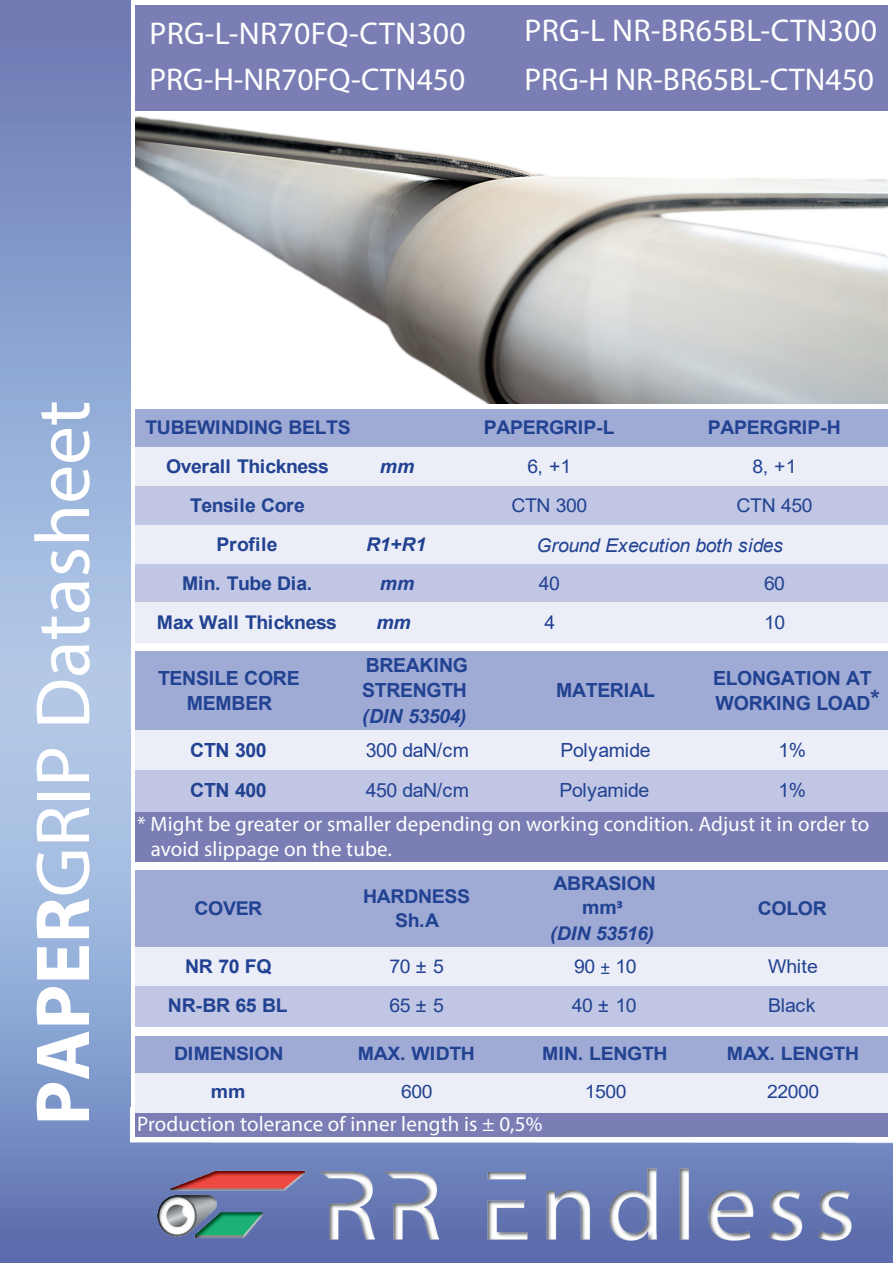
<style>
.page{position:relative;width:893px;height:1263px;background:#fff}
.page>*{position:absolute;margin:0;border:0;box-sizing:border-box;transform-origin:0 0}
.t1{font:77.1px "Myriad Pro";color:#fff}
.t2{font:31.5px/46.5px "Myriad Pro";letter-spacing:.01em;color:#fff}
.t3{font:700 24px "Arial";color:#224292}
.t4{font:21px/25.2px "Myriad Pro";letter-spacing:.005em;color:#fff}
.t5{font:700 19.5px/25.2px "Arial";letter-spacing:-.015em;color:#224292}
.t6{font:19.5px "Arial";letter-spacing:-.025em;color:#224292}
.t7{font:italic 700 19.5px "Arial";letter-spacing:-.025em;color:#224292}
.t8{font:700 18.9px/25px "Arial";letter-spacing:-.015em;color:#224292;text-align:center}
.t9{font:18.9px "Arial";letter-spacing:-.025em;color:#224292}
.t10{font:italic 18.9px "Arial";letter-spacing:-.02em;color:#224292}
.t11{font:italic 700 18.9px "Arial";letter-spacing:-.005em;color:#224292}
.t12{font:700 18.9px "Arial";letter-spacing:.015em;color:#224292}
.t13{font:700 18.45px "Arial";letter-spacing:-.015em;color:#224292;scale:1.06 1}
.t14{font:18.45px "Arial";letter-spacing:-.025em;color:#224292;scale:1.06 1}
.s1{font-weight:700}
.s2{font-family:"Calibri"}
.s3{font-style:italic}
</style>
<div class="page">
<img style="left:130px;top:0;width:758px;height:1051px">
<img style="left:0;top:1051px;width:893px;height:212px">
<div style="left:135px;top:5px;width:752px;height:105px;background:#7b7eb4"></div>
<img style="left:135px;top:115px;width:752px;height:288px">
<div style="left:135px;top:1112px;width:752px;height:25px;background:#7b7eb4"></div>
<div style="left:135px;top:1036px;width:752px;height:38px;background:#9faad5"></div>
<div style="left:135px;top:1073px;width:752px;height:39px;background:#eceef7"></div>
<div style="left:135px;top:409px;width:752px;height:39px;background:#9faad5"></div>
<div style="left:135px;top:447px;width:752px;height:40px;background:#eceef7"></div>
<div style="left:135px;top:486px;width:752px;height:40px;background:#c0c6e3"></div>
<div style="left:135px;top:525px;width:752px;height:40px;background:#eceef7"></div>
<div style="left:135px;top:564px;width:752px;height:40px;background:#c0c6e3"></div>
<div style="left:135px;top:603px;width:752px;height:40px;background:#eceef7"></div>
<div style="left:135px;top:870px;width:752px;height:79px;background:#9faad5"></div>
<div style="left:135px;top:947px;width:752px;height:41px;background:#eceef7"></div>
<div style="left:135px;top:987px;width:752px;height:40px;background:#c0c6e3"></div>
<h2 class="t2" style="left:150px;top:10px;width:318px">PRG-L-NR70FQ-CTN300<br>PRG-H-NR70FQ-CTN450</h2>
<h2 class="t2" style="left:525px;top:5px;width:354px;line-height:49.5px">PRG-L NR-BR65BL-CTN300<br>PRG-H NR-BR65BL-CTN450</h2>
<h1 class="t1" style="left:16px;top:1125px;width:726px;rotate:-90deg"><span class="s1">PAPER</span>GRIP Datasheet</h1>
<p class="t8" style="left:146px;top:415px;width:207px">TUBEWINDING BELTS</p>
<p class="t8" style="left:484px;top:415px;width:132px">PAPERGRIP-L</p>
<p class="t8" style="left:708px;top:415px;width:134px">PAPERGRIP-H</p>
<p class="t8" style="left:166px;top:454px;width:164px">Overall Thickness</p>
<p class="t11" style="left:380px;top:454px;width:36px">mm</p>
<p class="t9" style="left:527px;top:453px;width:45px">6, +1</p>
<p class="t9" style="left:752px;top:453px;width:45px">8, +1</p>
<p class="t8" style="left:190px;top:493px;width:116px">Tensile Core</p>
<p class="t9" style="left:511px;top:492px;width:77px">CTN 300</p>
<p class="t9" style="left:736px;top:492px;width:77px">CTN 450</p>
<p class="t12" style="left:216px;top:531px;width:63px">Profile</p>
<p class="t11" style="left:366px;top:531px;width:61px">R1+R1</p>
<p class="t8" style="left:182px;top:571px;width:132px">Min. Tube Dia.</p>
<p class="t11" style="left:380px;top:570px;width:36px">mm</p>
<p class="t9" style="left:539px;top:570px;width:23px">40</p>
<p class="t9" style="left:764px;top:570px;width:23px">60</p>
<p class="t8" style="left:157px;top:610px;width:182px">Max Wall Thickness</p>
<p class="t11" style="left:376px;top:609px;width:36px">mm</p>
<p class="t9" style="left:544px;top:609px;width:12px">4</p>
<p class="t9" style="left:764px;top:609px;width:23px">10</p>
<p class="t10" style="left:536px;top:533px;width:248px">Ground Execution both sides</p>
<p class="t5" style="left:158px;top:665px;width:143px;text-align:center">TENSILE CORE<br>MEMBER</p>
<p class="t5" style="left:362px;top:653px;width:107px">BREAKING<br>STRENGTH</p>
<p class="t7" style="left:362px;top:703px;width:105px">(DIN 53504)</p>
<p class="t5" style="left:556px;top:678px;width:101px">MATERIAL</p>
<p class="t5" style="left:713px;top:665px;width:160px">ELONGATION AT<br>WORKING LOAD</p>
<p class="t3" style="left:870px;top:682px;width:11px">*</p>
<p class="t5" style="left:190px;top:738px;width:78px">CTN 300</p>
<p class="t6" style="left:366px;top:737px;width:105px">300 daN/cm</p>
<p class="t6" style="left:561px;top:737px;width:91px">Polyamide</p>
<p class="t6" style="left:778px;top:737px;width:29px">1%</p>
<p class="t5" style="left:190px;top:778px;width:78px">CTN 400</p>
<p class="t6" style="left:366px;top:777px;width:105px">450 daN/cm</p>
<p class="t6" style="left:559px;top:777px;width:91px">Polyamide</p>
<p class="t6" style="left:778px;top:777px;width:29px">1%</p>
<p class="t4" style="left:151px;top:811px;width:720px;text-indent:-14px">* Might be greater or smaller depending on working condition. Adjust it in order to avoid slippage on the tube.</p>
<p class="t8" style="left:194px;top:896px;width:70px">COVER</p>
<p class="t8" style="left:363px;top:884px;width:109px;line-height:24.6px">HARDNESS<br>Sh.A</p>
<p class="t8" style="left:550px;top:870px;width:107px">ABRASION mm<span class="s2">³<br></span><span class="s3">(DIN 53516)</span></p>
<p class="t8" style="left:758px;top:896px;width:71px">COLOR</p>
<p class="t8" style="left:185px;top:954px;width:88px">NR 70 FQ</p>
<p class="t9" style="left:389px;top:953px;width:56px">70±5</p>
<p class="t9" style="left:574px;top:953px;width:64px">90 <span class="s2">±</span> 10</p>
<p class="t9" style="left:768px;top:953px;width:51px">White</p>
<p class="t8" style="left:168px;top:993px;width:121px">NR-BR 65 BL</p>
<p class="t9" style="left:389px;top:993px;width:56px">65±5</p>
<p class="t9" style="left:572px;top:993px;width:66px">40 ± 10</p>
<p class="t9" style="left:768px;top:993px;width:49px">Black</p>
<p class="t13" style="left:174px;top:1040px;width:105px">DIMENSION</p>
<p class="t13" style="left:358px;top:1040px;width:112px">MAX. WIDTH</p>
<p class="t13" style="left:542px;top:1040px;width:120px">MIN. LENGTH</p>
<p class="t13" style="left:727px;top:1040px;width:126px">MAX. LENGTH</p>
<p class="t13" style="left:211px;top:1078px;width:34px">mm</p>
<p class="t14" style="left:401px;top:1079px;width:31px">600</p>
<p class="t14" style="left:585px;top:1079px;width:41px">1500</p>
<p class="t14" style="left:767px;top:1079px;width:51px">22000</p>
<p class="t4" style="left:137px;top:1111px;width:407px">Production tolerance of inner length is ± 0,5%</p>
</div>
